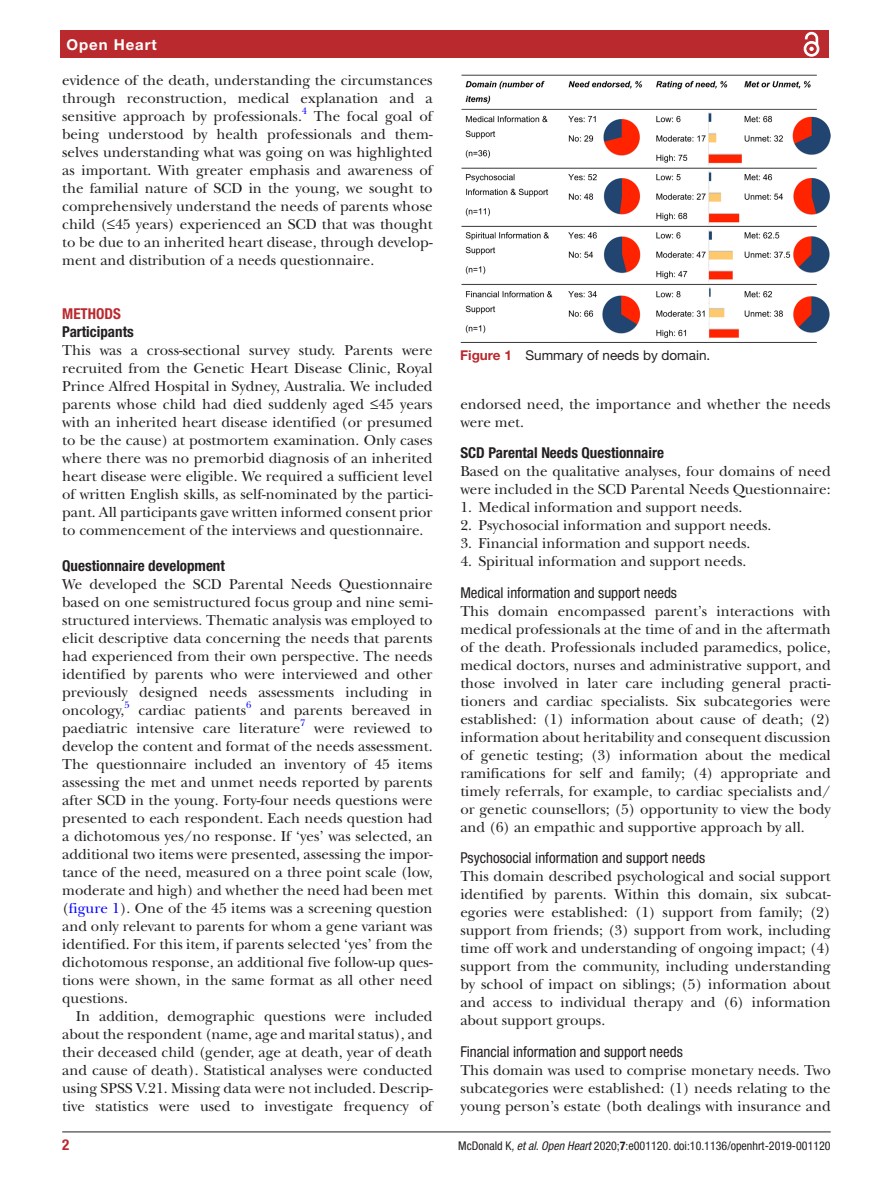
<style>
.page{position:relative;width:893px;height:1191px;background:#fff}
.page>*{position:absolute;margin:0;border:0;box-sizing:border-box;transform-origin:0 0}
.t1{font:15px/18px "New Baskerville";color:#231f20;text-align:justify}
.t2{font:condensed 15px "Helvetica Neue LT Std";color:#231f20}
.t3{font:700 condensed 15px "Helvetica Neue LT Std";color:#231f20}
.t4{font:700 15px "Helvetica Neue LT Std";letter-spacing:.065em;color:#fff}
.t5{font:700 condensed 15px "Helvetica Neue LT Std";color:#b9292e}
.t6{font:13.5px "Helvetica Neue LT Std";color:#231f20}
.t7{font:condensed 12px "Helvetica Neue LT Std";color:#231f20}
.t8{font:9.9px "New Baskerville";color:#00f}
.s1{color:#00f}
.s2{font-weight:700;color:#b9292e}
.s3{font-style:italic}
.s4{font-weight:700}
</style>
<div class="page">
<div style="left:61px;top:31px;width:768px;height:27px;background:#b9292e"></div>
<hr style="left:62px;top:1131px;width:769px;height:1px;background:#231f20">
<svg style="left:803px;top:31px;width:17px;height:26px"></svg>
<img style="left:461px;top:74px;width:369px;height:268px">
<p class="t4" style="left:66px;top:35px;width:92px">Open Heart</p>
<p class="t1" style="left:62px;top:71px;width:372px">evidence of the death, understanding the circumstances through reconstruction, medical explanation and a sensitive approach by professionals.</p>
<p class="t8" style="left:302px;top:105px;width:7px">4</p>
<p class="t1" style="left:62px;top:107px;width:372px;text-indent:252px">The focal goal of being understood by health professionals and them&shy;selves understanding what was going on was highlighted as important. With greater emphasis and awareness of the familial nature of SCD in the young, we sought to comprehensively understand the needs of parents whose child (≤45 years) experienced an SCD that was thought to be due to an inherited heart disease, through develop&shy;ment and distribution of a needs questionnaire.</p>
<p class="t5" style="left:62px;top:304px;width:60px">METHODS</p>
<p class="t3" style="left:62px;top:322px;width:73px">Participants</p>
<p class="t1" style="left:62px;top:341px;width:372px">This was a cross-sectional survey study. Parents were recruited from the Genetic Heart Disease Clinic, Royal Prince Alfred Hospital in Sydney, Australia. We included parents whose child had died suddenly aged ≤45 years with an inherited heart disease identified (or presumed to be the cause) at postmortem examination. Only cases where there was no premorbid diagnosis of an inherited heart disease were eligible. We required a sufficient level of written English skills, as self-nominated by the partici&shy;pant. All participants gave written informed consent prior to commencement of the interviews and questionnaire.</p>
<p class="t3" style="left:62px;top:556px;width:164px">Questionnaire development</p>
<p class="t1" style="left:62px;top:575px;width:372px">We developed the SCD Parental Needs Questionnaire based on one semistructured focus group and nine semi&shy;structured interviews. Thematic analysis was employed to elicit descriptive data concerning the needs that parents had experienced from their own perspective. The needs identified by parents who were interviewed and other previously designed needs assessments including in oncology,</p>
<p class="t8" style="left:124px;top:699px;width:7px">5</p>
<p class="t1" style="left:138px;top:701px;width:109px">cardiac patients</p>
<p class="t8" style="left:246px;top:699px;width:7px">6</p>
<p class="t1" style="left:62px;top:701px;width:372px;text-indent:198px">and parents bereaved in paediatric intensive care literature</p>
<p class="t8" style="left:300px;top:717px;width:7px">7</p>
<p class="t1" style="left:62px;top:719px;width:372px;text-indent:252px">were reviewed to develop the content and format of the needs assessment.<br>The questionnaire included an inventory of 45 items assessing the met and unmet needs reported by parents after SCD in the young. Forty-four needs questions were presented to each respondent. Each needs question had a dichotomous yes/no response. If ‘yes’ was selected, an additional two items were presented, assessing the impor&shy;tance of the need, measured on a three point scale (low, moderate and high) and whether the need had been met (<span class="s1">figure 1</span>). One of the 45 items was a screening question and only relevant to parents for whom a gene variant was identified. For this item, if parents selected ‘yes’ from the dichotomous response, an additional five follow-up ques&shy;tions were shown, in the same format as all other need questions.</p>
<p class="t1" style="left:62px;top:1007px;width:372px;text-indent:14px">In addition, demographic questions were included about the respondent (name, age and marital status), and their deceased child (gender, age at death, year of death and cause of death). Statistical analyses were conducted using SPSS V.21. Missing data were not included. Descrip&shy;tive statistics were used to investigate frequency of</p>
<p class="t6" style="left:460px;top:347px;width:252px"><span class="s2">Figure 1</span> Summary of needs by domain.</p>
<p class="t1" style="left:460px;top:395px;width:372px">endorsed need, the importance and whether the needs were met.</p>
<p class="t3" style="left:460px;top:444px;width:205px">SCD Parental Needs Questionnaire</p>
<p class="t1" style="left:460px;top:462px;width:372px">Based on the qualitative analyses, four domains of need were included in the SCD Parental Needs Questionnaire:</p>
<p class="t1" style="left:460px;top:498px;width:283px">1. Medical information and support needs.</p>
<p class="t1" style="left:460px;top:516px;width:313px">2. Psychosocial information and support needs.</p>
<p class="t1" style="left:460px;top:534px;width:292px">3. Financial information and support needs.</p>
<p class="t1" style="left:460px;top:552px;width:287px">4. Spiritual information and support needs.</p>
<p class="t2" style="left:460px;top:583px;width:218px">Medical information and support needs</p>
<p class="t1" style="left:460px;top:602px;width:372px">This domain encompassed parent’s interactions with medical professionals at the time of and in the aftermath of the death. Professionals included paramedics, police, medical doctors, nurses and administrative support, and those involved in later care including general practi&shy;tioners and cardiac specialists. Six subcategories were established: (1) information about cause of death; (2) information about heritability and consequent discussion of genetic testing; (3) information about the medical ramifications for self and family; (4) appropriate and timely referrals, for example, to cardiac specialists and/ or genetic counsellors; (5) opportunity to view the body and (6) an empathic and supportive approach by all.</p>
<p class="t2" style="left:460px;top:849px;width:246px">Psychosocial information and support needs</p>
<p class="t1" style="left:460px;top:867px;width:372px">This domain described psychological and social support identified by parents. Within this domain, six subcat&shy;egories were established: (1) support from family; (2) support from friends; (3) support from work, including time off work and understanding of ongoing impact; (4) support from the community, including understanding by school of impact on siblings; (5) information about and access to individual therapy and (6) information about support groups.</p>
<p class="t2" style="left:460px;top:1042px;width:224px">Financial information and support needs</p>
<p class="t1" style="left:460px;top:1061px;width:372px">This domain was used to comprise monetary needs. Two subcategories were established: (1) needs relating to the young person’s estate (both dealings with insurance and</p>
<p class="t5" style="left:62px;top:1135px;width:9px">2</p>
<p class="t7" style="left:458px;top:1139px;width:374px">McDonald K<span class="s3">, et al. Open Heart</span> 2020;<span class="s4">7</span>:e001120. doi:10.1136/openhrt-2019-001120</p>
</div>
